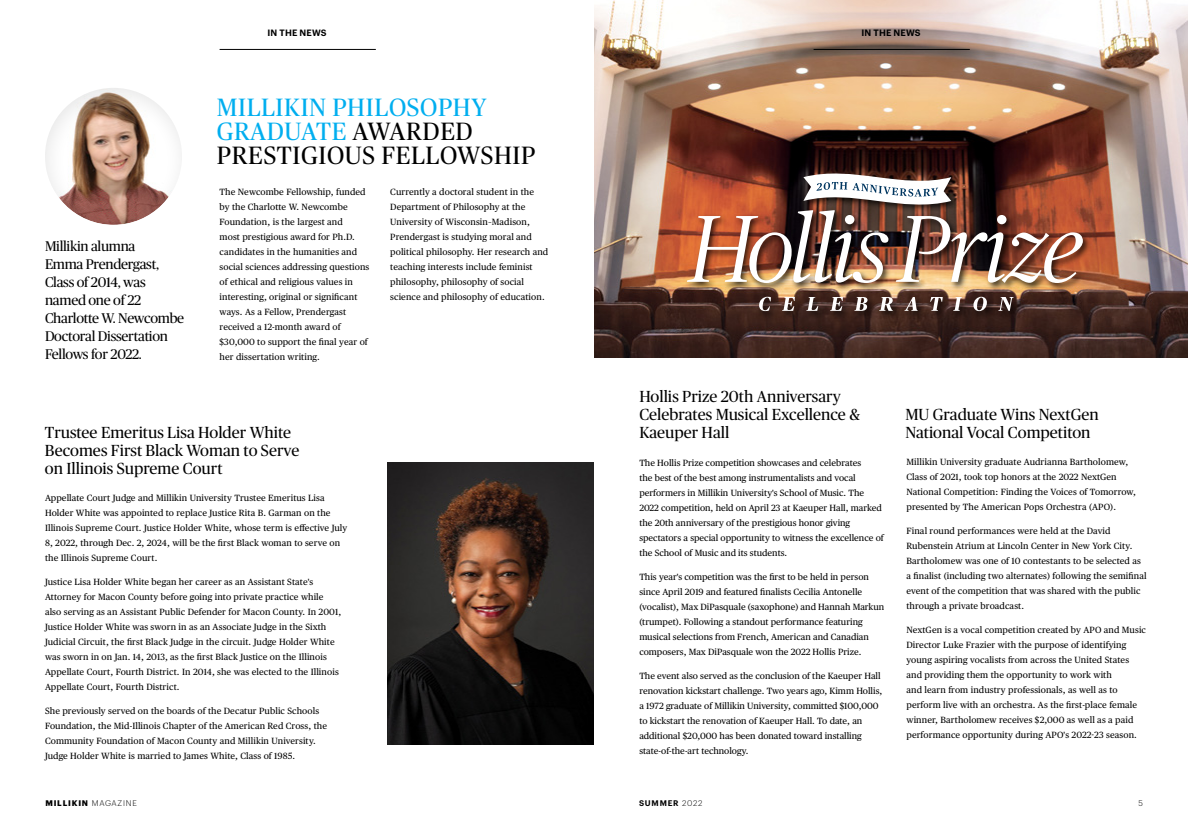
<style>
.page{position:relative;width:1188px;height:828px;background:#fff}
.page>*{position:absolute;margin:0;border:0;box-sizing:border-box;transform-origin:0 0}
.t1{font:25px/24px "Publico Headline";letter-spacing:.025em;color:#000}
.t2{font:16px/18px "Publico Headline";color:#000}
.t3{font:14px/18px "Publico Headline";letter-spacing:-.02em;color:#000}
.t4{font:9px/15px "Publico Text";letter-spacing:.01em;color:#000}
.t5{font:600 9px "Graphik";letter-spacing:.015em;color:#000}
.t6{font:700 8px "Graphik";letter-spacing:.1em;color:#000}
.t7{font:600 8px "Graphik";letter-spacing:.1em;color:#000}
.t8{font:300 8px "Graphik";color:#000}
.s1{color:#00aeef}
.s2{font-weight:300}
</style>
<div class="page">
<div style="left:36px;top:81px;width:155px;height:145px;background:#000;opacity:.11"></div>
<img style="left:387px;top:462px;width:207px;height:282px">
<img style="left:594px;top:0;width:594px;height:358px">
<hr style="left:814px;top:49px;width:156px;height:1px;background:#000">
<hr style="left:220px;top:49px;width:156px;height:1px;background:#000">
<div style="left:685px;top:171px;width:407px;height:148px;background:#000;opacity:.75"></div>
<svg style="left:759px;top:297px;width:12px;height:14px"></svg>
<svg style="left:782px;top:297px;width:13px;height:14px"></svg>
<svg style="left:806px;top:297px;width:12px;height:14px"></svg>
<svg style="left:830px;top:297px;width:13px;height:14px"></svg>
<svg style="left:854px;top:297px;width:14px;height:14px"></svg>
<svg style="left:879px;top:297px;width:14px;height:14px"></svg>
<svg style="left:904px;top:297px;width:14px;height:14px"></svg>
<svg style="left:930px;top:297px;width:13px;height:14px"></svg>
<svg style="left:953px;top:297px;width:9px;height:14px"></svg>
<svg style="left:973px;top:297px;width:14px;height:14px"></svg>
<svg style="left:998px;top:297px;width:16px;height:14px"></svg>
<img style="left:687px;top:165px;width:396px;height:118px">
<p class="t5" style="left:267px;top:26px;width:61px">IN THE NEWS</p>
<p class="t5" style="left:861px;top:26px;width:61px">IN THE NEWS</p>
<h3 class="t3" style="left:45px;top:237px;width:141px">Millikin alumna<br>Emma Prendergast,<br>Class of 2014, was named one of 22<br>Charlotte W. Newcombe<br>Doctoral Dissertation<br>Fellows for 2022.</h3>
<h1 class="t1" style="left:217px;top:94px;width:320px"><span class="s1">MILLIKIN PHILOSOPHY<br>GRADUATE</span> AWARDED<br>PRESTIGIOUS FELLOWSHIP</h1>
<p class="t4" style="left:220px;top:184px;width:151px">The Newcombe Fellowship, funded by the Charlotte W. Newcombe<br>Foundation, is the largest and<br>most prestigious award for Ph.D. candidates in the humanities and social sciences addressing questions of ethical and religious values in interesting, original or significant ways. As a Fellow, Prendergast received a 12-month award of $30,000 to support the final year of her dissertation writing.</p>
<p class="t4" style="left:390px;top:184px;width:160px">Currently a doctoral student in the Department of Philosophy at the University of Wisconsin–Madison, Prendergast is studying moral and political philosophy. Her research and teaching interests include feminist philosophy, philosophy of social science and philosophy of education.</p>
<h2 class="t2" style="left:639px;top:386px;width:222px">Hollis Prize 20th Anniversary<br>Celebrates Musical Excellence &amp;</h2>
<h2 class="t2" style="left:45px;top:422px;width:248px">Trustee Emeritus Lisa Holder White</h2>
<h2 class="t2" style="left:639px;top:422px;width:91px">Kaeuper Hall</h2>
<h2 class="t2" style="left:45px;top:440px;width:256px">Becomes First Black Woman to Serve on Illinois Supreme Court</h2>
<p class="t4" style="left:639px;top:455px;width:246px">The Hollis Prize competition showcases and celebrates<br>the best of the best among instrumentalists and vocal performers in Millikin University's School of Music. The 2022 competition, held on April 23 at Kaeuper Hall, marked the 20th anniversary of the prestigious honor giving spectators a special opportunity to witness the excellence of the School of Music and its students.</p>
<p class="t4" style="left:639px;top:569px;width:246px">This year's competition was the first to be held in person since April 2019 and featured finalists Cecilia Antonelle (vocalist), Max DiPasquale (saxophone) and Hannah Markun (trumpet). Following a standout performance featuring musical selections from French, American and Canadian composers, Max DiPasquale won the 2022 Hollis Prize.</p>
<p class="t4" style="left:639px;top:668px;width:245px">The event also served as the conclusion of the Kaeuper Hall renovation kickstart challenge. Two years ago, Kimm Hollis, a 1972 graduate of Millikin University, committed $100,000 to kickstart the renovation of Kaeuper Hall. To date, an additional $20,000 has been donated toward installing state-of-the-art technology.</p>
<p class="t4" style="left:45px;top:490px;width:304px">Appellate Court Judge and Millikin University Trustee Emeritus Lisa Holder White was appointed to replace Justice Rita B. Garman on the Illinois Supreme Court. Justice Holder White, whose term is effective July 8, 2022, through Dec. 2, 2024, will be the first Black woman to serve on the Illinois Supreme Court.</p>
<p class="t4" style="left:45px;top:574px;width:298px">Justice Lisa Holder White began her career as an Assistant State's Attorney for Macon County before going into private practice while also serving as an Assistant Public Defender for Macon County. In 2001, Justice Holder White was sworn in as an Associate Judge in the Sixth Judicial Circuit, the first Black Judge in the circuit. Judge Holder White was sworn in on Jan. 14, 2013, as the first Black Justice on the Illinois Appellate Court, Fourth District. In 2014, she was elected to the Illinois Appellate Court, Fourth District.</p>
<p class="t4" style="left:45px;top:703px;width:284px">She previously served on the boards of the Decatur Public Schools Foundation, the Mid-Illinois Chapter of the American Red Cross, the Community Foundation of Macon County and Millikin University.<br>Judge Holder White is married to James White, Class of 1985.</p>
<h2 class="t2" style="left:905px;top:404px;width:195px">MU Graduate Wins NextGen<br>National Vocal Competiton</h2>
<p class="t4" style="left:906px;top:454px;width:231px">Millikin University graduate Audrianna Bartholomew, Class of 2021, took top honors at the 2022 NextGen National Competition: Finding the Voices of Tomorrow, presented by The American Pops Orchestra (APO).</p>
<p class="t4" style="left:906px;top:523px;width:242px">Final round performances were held at the David Rubenstein Atrium at Lincoln Center in New York City.<br>Bartholomew was one of 10 contestants to be selected as a finalist (including two alternates) following the semifinal event of the competition that was shared with the public through a private broadcast.</p>
<p class="t4" style="left:906px;top:622px;width:241px">NextGen is a vocal competition created by APO and Music Director Luke Frazier with the purpose of identifying young aspiring vocalists from across the United States and providing them the opportunity to work with<br>and learn from industry professionals, as well as to perform live with an orchestra. As the first-place female winner, Bartholomew receives $2,000 as well as a paid performance opportunity during APO's 2022-23 season.</p>
<p class="t6" style="left:45px;top:797px;width:93px">MILLIKIN <span class="s2">MAGAZINE</span></p>
<p class="t7" style="left:639px;top:797px;width:65px">SUMMER <span class="s2">2022</span></p>
<p class="t8" style="left:1139px;top:797px;width:6px">5</p>
</div>
